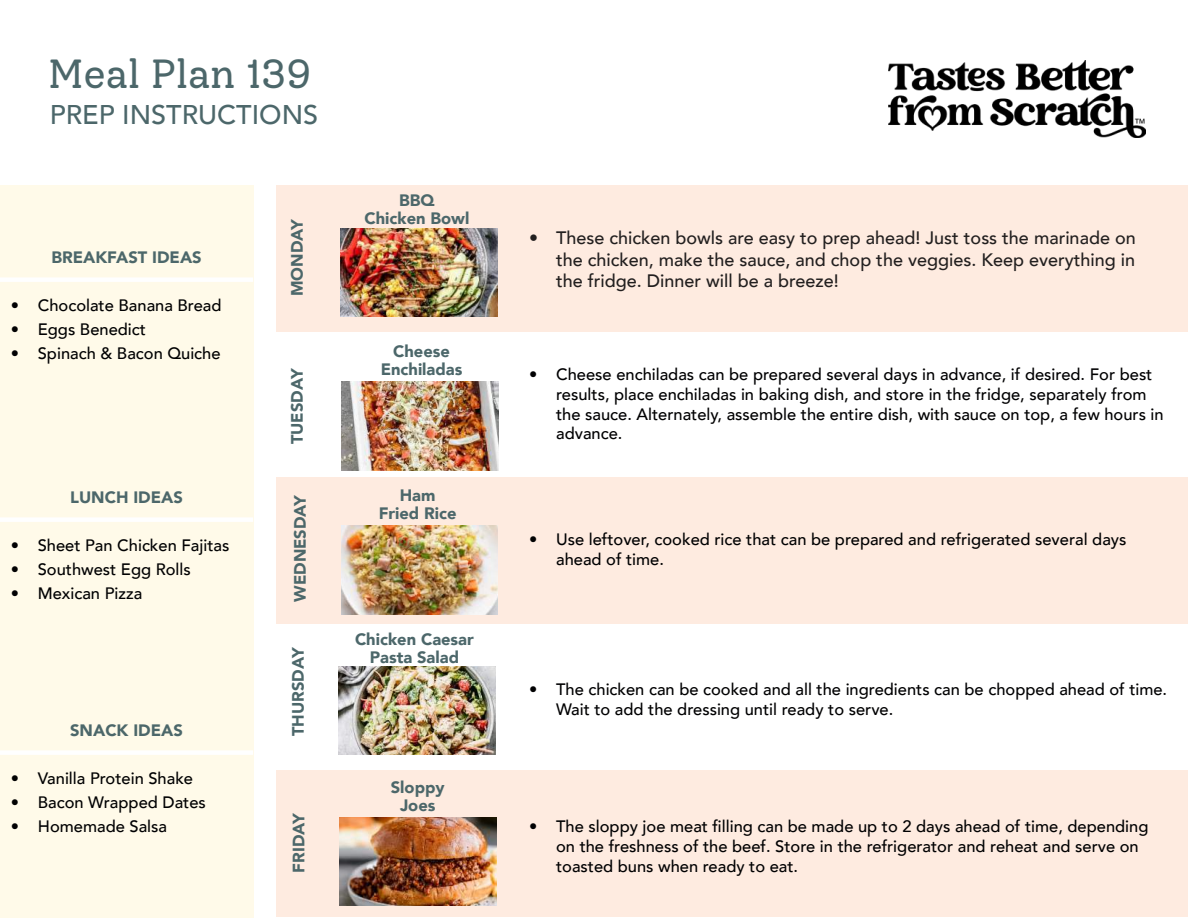
<style>
.page{position:relative;width:1188px;height:918px;background:#fff}
.page>*{position:absolute;margin:0;border:0;box-sizing:border-box;transform-origin:0 0}
.t1{font:40.5px "Solway";color:#4c676a}
.t2{font:500 27px "Avenir";color:#4c676a}
.t3{font:500 18px/21.6px "Avenir";color:#221f1f;text-align:justify}
.t4{font:500 16.5px/19.8px "Avenir";color:#010102}
.t5{font:900 16.5px/18px "Avenir";color:#4c676a;text-align:center}
</style>
<div class="page">
<img style="left:889px;top:60px;width:257px;height:78px">
<div style="left:0;top:185px;width:253px;height:733px;background:#fffae9"></div>
<div style="left:276px;top:185px;width:912px;height:146px;background:#feebe0"></div>
<div style="left:276px;top:478px;width:912px;height:146px;background:#feebe0"></div>
<div style="left:276px;top:770px;width:912px;height:146px;background:#feebe0"></div>
<img style="left:340px;top:228px;width:157px;height:88px">
<img style="left:342px;top:382px;width:156px;height:88px">
<img style="left:341px;top:526px;width:157px;height:88px">
<img style="left:339px;top:667px;width:157px;height:88px">
<img style="left:340px;top:817px;width:157px;height:89px">
<div style="left:0;top:277px;width:253px;height:5px;background:#fff"></div>
<div style="left:0;top:517px;width:253px;height:5px;background:#fff"></div>
<div style="left:0;top:750px;width:253px;height:5px;background:#fff"></div>
<h1 class="t1" style="left:48px;top:50px;width:265px">Meal Plan 139</h1>
<h2 class="t2" style="left:50px;top:102px;width:270px">PREP INSTRUCTIONS</h2>
<p class="t5" style="left:51px;top:250px;width:152px">BREAKFAST IDEAS</p>
<p class="t4" style="left:11px;top:297px;width:212px">• Chocolate Banana Bread</p>
<p class="t4" style="left:11px;top:321px;width:137px">• Eggs Benedict</p>
<p class="t4" style="left:11px;top:345px;width:211px">• Spinach &amp; Bacon Quiche</p>
<p class="t5" style="left:290px;top:296px;width:79px;rotate:-90deg">MONDAY</p>
<p class="t5" style="left:290px;top:444px;width:78px;rotate:-90deg">TUESDAY</p>
<p class="t5" style="left:365px;top:193px;width:106px">BBQ<br>Chicken Bowl</p>
<p class="t5" style="left:381px;top:344px;width:83px">Cheese<br>Enchiladas</p>
<p class="t5" style="left:70px;top:490px;width:114px">LUNCH IDEAS</p>
<p class="t4" style="left:11px;top:537px;width:220px">• Sheet Pan Chicken Fajitas</p>
<p class="t4" style="left:11px;top:561px;width:182px">• Southwest Egg Rolls</p>
<p class="t4" style="left:11px;top:585px;width:133px">• Mexican Pizza</p>
<p class="t5" style="left:70px;top:723px;width:114px">SNACK IDEAS</p>
<p class="t4" style="left:11px;top:770px;width:184px">• Vanilla Protein Shake</p>
<p class="t4" style="left:11px;top:794px;width:197px">• Bacon Wrapped Dates</p>
<p class="t4" style="left:11px;top:818px;width:158px">• Homemade Salsa</p>
<p class="t5" style="left:293px;top:602px;width:109px;rotate:-90deg">WEDNESDAY</p>
<p class="t5" style="left:379px;top:488px;width:79px">Ham<br>Fried Rice</p>
<p class="t5" style="left:291px;top:736px;width:91px;rotate:-90deg">THURSDAY</p>
<p class="t5" style="left:291px;top:873px;width:62px;rotate:-90deg">FRIDAY</p>
<p class="t5" style="left:355px;top:632px;width:120px">Chicken Caesar<br>Pasta Salad</p>
<p class="t5" style="left:391px;top:779px;width:55px">Sloppy<br>Joes</p>
<p class="t3" style="left:556px;top:229px;width:581px;text-indent:-27px">• These chicken bowls are easy to prep ahead! Just toss the marinade on the chicken, make the sauce, and chop the veggies. Keep everything in the fridge. Dinner will be a breeze!</p>
<p class="t4" style="left:556px;top:366px;width:609px;text-indent:-27px">• Cheese enchiladas can be prepared several days in advance, if desired. For best results, place enchiladas in baking dish, and store in the fridge, separately from the sauce. Alternately, assemble the entire dish, with sauce on top, a few hours in advance.</p>
<p class="t4" style="left:556px;top:531px;width:572px;text-indent:-27px">• Use leftover, cooked rice that can be prepared and refrigerated several days ahead of time.</p>
<p class="t4" style="left:556px;top:681px;width:613px;text-indent:-27px">• The chicken can be cooked and all the ingredients can be chopped ahead of time.<br>Wait to add the dressing until ready to serve.</p>
<p class="t4" style="left:556px;top:818px;width:594px;text-indent:-27px">• The sloppy joe meat 昀椀lling can be made up to 2 days ahead of time, depending on the freshness of the beef. Store in the refrigerator and reheat and serve on toasted buns when ready to eat.</p>
</div>
